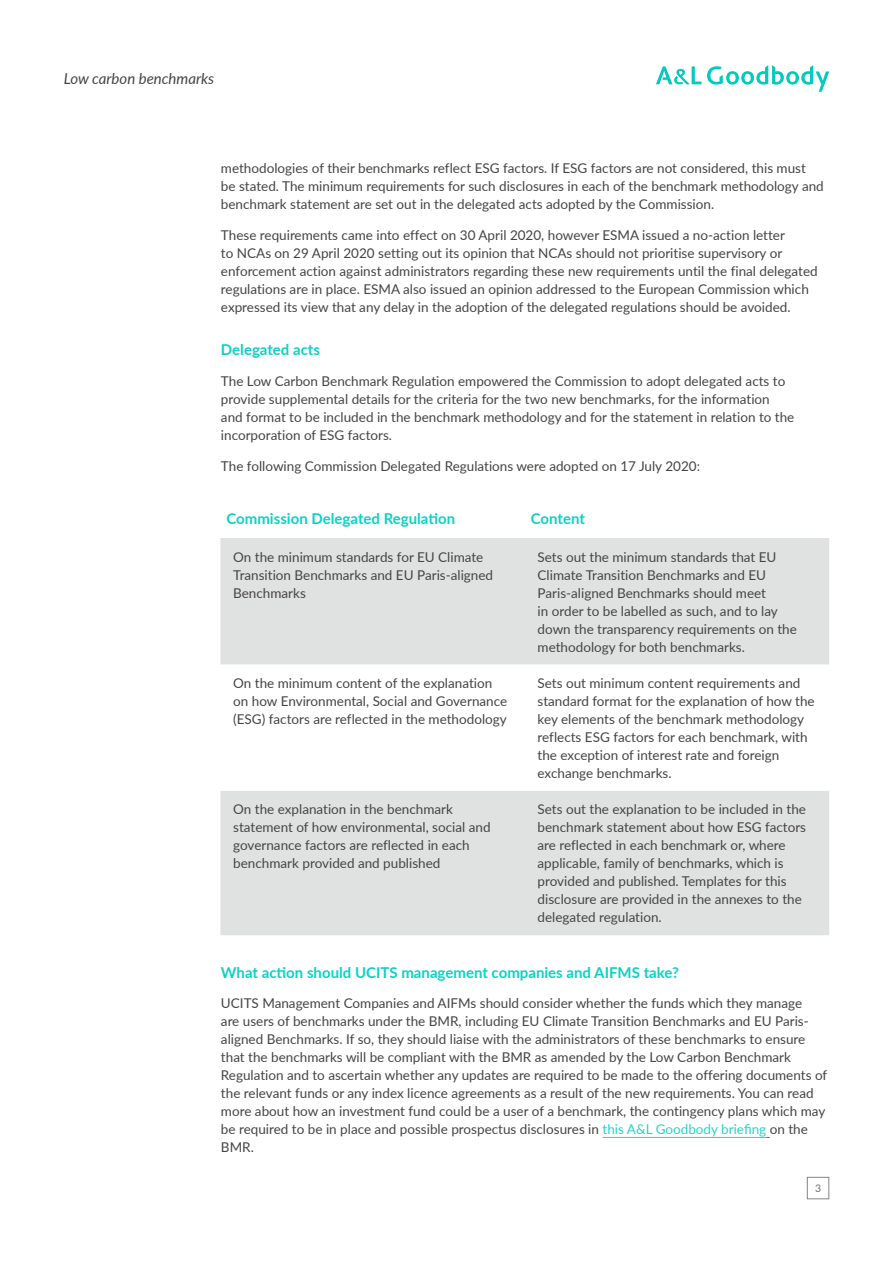
<style>
.page{position:relative;width:893px;height:1263px;background:#fff}
.page>*{position:absolute;margin:0;border:0;box-sizing:border-box;transform-origin:0 0}
.t1{font:700 15px "Lato";color:#0bd2c5}
.t2{font:italic 15px "Lato";color:#464442}
.t3{font:13.5px/18px "Lato";color:#464442}
.t4{font:10.5px "Lato";color:#6f6f6e}
.s1{color:#28d3c6}
</style>
<div class="page">
<svg style="left:656px;top:66px;width:45px;height:18px"></svg>
<svg style="left:707px;top:65px;width:122px;height:27px"></svg>
<div style="left:807px;top:1177px;width:22px;height:22px;border:1px solid #858585"></div>
<hr style="left:602px;top:1137px;width:164px;height:1px;background:#28d3c6">
<svg style="left:220px;top:538px;width:609px;height:397px;fill:#e0e2e2"></svg>
<p class="t2" style="left:64px;top:68px;width:152px">Low carbon benchmarks</p>
<p class="t3" style="left:221px;top:159px;width:604px">methodologies of their benchmarks reflect ESG factors. If ESG factors are not considered, this must be stated. The minimum requirements for such disclosures in each of the benchmark methodology and benchmark statement are set out in the delegated acts adopted by the Commission.</p>
<p class="t3" style="left:221px;top:225px;width:598px">These requirements came into effect on 30 April 2020, however ESMA issued a no-action letter<br>to NCAs on 29 April 2020 setting out its opinion that NCAs should not prioritise supervisory or enforcement action against administrators regarding these new requirements until the final delegated regulations are in place. ESMA also issued an opinion addressed to the European Commission which expressed its view that any delay in the adoption of the delegated regulations should be avoided.</p>
<p class="t1" style="left:221px;top:339px;width:101px">Delegated acts</p>
<p class="t3" style="left:221px;top:372px;width:575px">The Low Carbon Benchmark Regulation empowered the Commission to adopt delegated acts to provide supplemental details for the criteria for the two new benchmarks, for the information and format to be included in the benchmark methodology and for the statement in relation to the incorporation of ESG factors.</p>
<p class="t3" style="left:221px;top:456px;width:481px">The following Commission Delegated Regulations were adopted on 17 July 2020:</p>
<p class="t1" style="left:226px;top:508px;width:230px">Commission Delegated Regulation</p>
<p class="t1" style="left:531px;top:508px;width:56px">Content</p>
<p class="t3" style="left:233px;top:547px;width:261px">On the minimum standards for EU Climate<br>Transition Benchmarks and EU Paris-aligned<br>Benchmarks</p>
<p class="t3" style="left:538px;top:547px;width:261px">Sets out the minimum standards that EU Climate Transition Benchmarks and EU Paris-aligned Benchmarks should meet<br>in order to be labelled as such, and to lay down the transparency requirements on the methodology for both benchmarks.</p>
<p class="t3" style="left:233px;top:673px;width:275px">On the minimum content of the explanation on how Environmental, Social and Governance (ESG) factors are reflected in the methodology</p>
<p class="t3" style="left:538px;top:673px;width:279px">Sets out minimum content requirements and standard format for the explanation of how the key elements of the benchmark methodology reflects ESG factors for each benchmark, with the exception of interest rate and foreign exchange benchmarks.</p>
<p class="t3" style="left:233px;top:800px;width:259px">On the explanation in the benchmark statement of how environmental, social and governance factors are reflected in each benchmark provided and published</p>
<p class="t3" style="left:538px;top:800px;width:270px">Sets out the explanation to be included in the benchmark statement about how ESG factors are reflected in each benchmark or, where applicable, family of benchmarks, which is provided and published. Templates for this disclosure are provided in the annexes to the delegated regulation.</p>
<p class="t1" style="left:221px;top:961px;width:460px">What action should UCITS management companies and AIFMS take?</p>
<p class="t3" style="left:221px;top:994px;width:608px">UCITS Management Companies and AIFMs should consider whether the funds which they manage<br>are users of benchmarks under the BMR, including EU Climate Transition Benchmarks and EU Paris&shy;aligned Benchmarks. If so, they should liaise with the administrators of these benchmarks to ensure that the benchmarks will be compliant with the BMR as amended by the Low Carbon Benchmark Regulation and to ascertain whether any updates are required to be made to the offering documents of the relevant funds or any index licence agreements as a result of the new requirements. You can read more about how an investment fund could be a user of a benchmark, the contingency plans which may be required to be in place and possible prospectus disclosures in <span class="s1">this A&amp;L Goodbody briefing</span> on the BMR.</p>
<p class="t4" style="left:815px;top:1181px;width:8px">3</p>
</div>
